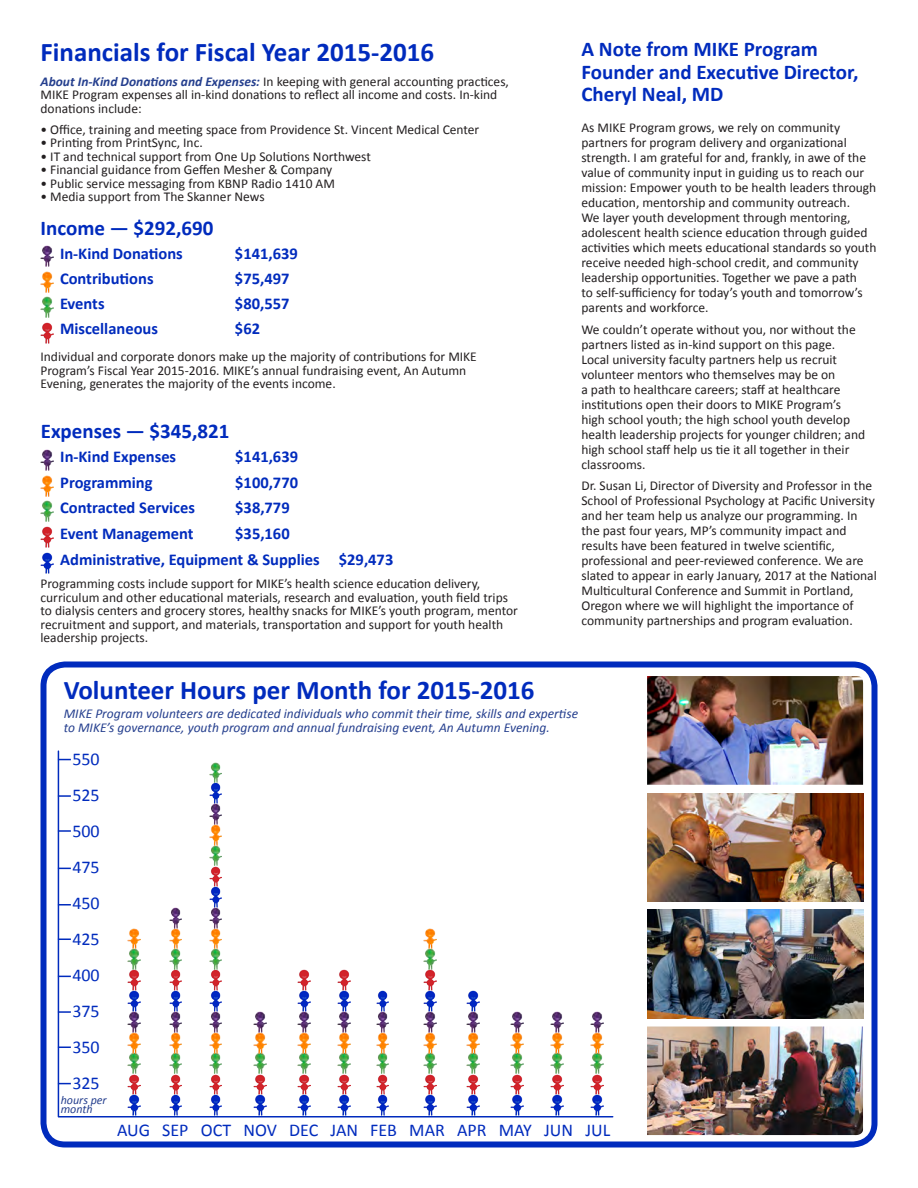
<style>
.page{position:relative;width:918px;height:1188px;background:#fff}
.page>*{position:absolute;margin:0;border:0;box-sizing:border-box;transform-origin:0 0}
.t1{font:700 27px "Calibri";color:#002bbd}
.t2{font:700 21px/22.5px "Calibri";color:#002bbd}
.t3{font:18px "Calibri";color:#002bbd}
.t4{font:700 16.5px "Calibri";color:#002bbd}
.No_Spacing{font:13.5px/15px "Calibri";color:#231f20}
.No_Spacing-2{font:italic 13.5px/13.5px "Calibri";color:#253f8e}
.No_Spacing-3{font:italic 12px/9px "Calibri";color:#253f8e}
.s1{font-weight:700;font-style:italic;color:#253f8e}
</style>
<div class="page">
<div style="left:41px;top:662px;width:836px;height:486px;border:6px solid #002bbd;border-radius:22px"></div>
<svg style="left:57px;top:750px;width:557px;height:368px"></svg>
<img style="left:647px;top:1027px;width:216px;height:108px">
<img style="left:647px;top:793px;width:216px;height:109px">
<img style="left:647px;top:910px;width:216px;height:108px">
<img style="left:647px;top:676px;width:216px;height:109px">
<img style="left:128px;top:928px;width:13px;height:188px">
<img style="left:169px;top:907px;width:13px;height:209px">
<img style="left:209px;top:762px;width:13px;height:354px">
<img style="left:254px;top:1012px;width:12px;height:104px">
<img style="left:298px;top:970px;width:13px;height:146px">
<img style="left:338px;top:970px;width:13px;height:146px">
<img style="left:376px;top:991px;width:13px;height:125px">
<img style="left:424px;top:928px;width:12px;height:188px">
<img style="left:466px;top:991px;width:13px;height:125px">
<img style="left:511px;top:1012px;width:13px;height:104px">
<img style="left:551px;top:1012px;width:12px;height:104px">
<img style="left:591px;top:1012px;width:12px;height:104px">
<img style="left:40px;top:527px;width:13px;height:20px">
<img style="left:40px;top:552px;width:13px;height:21px">
<img style="left:40px;top:501px;width:13px;height:20px">
<img style="left:40px;top:475px;width:13px;height:21px">
<img style="left:40px;top:450px;width:13px;height:21px">
<svg style="left:58px;top:795px;width:13px;height:2px"></svg>
<svg style="left:58px;top:759px;width:13px;height:1px"></svg>
<svg style="left:58px;top:830px;width:13px;height:2px"></svg>
<svg style="left:58px;top:868px;width:13px;height:1px"></svg>
<svg style="left:58px;top:904px;width:13px;height:2px"></svg>
<svg style="left:58px;top:939px;width:13px;height:1px"></svg>
<svg style="left:58px;top:976px;width:13px;height:1px"></svg>
<svg style="left:58px;top:1011px;width:13px;height:2px"></svg>
<svg style="left:58px;top:1047px;width:13px;height:1px"></svg>
<svg style="left:58px;top:1083px;width:13px;height:1px"></svg>
<img style="left:40px;top:322px;width:13px;height:21px">
<img style="left:40px;top:296px;width:13px;height:21px">
<img style="left:40px;top:271px;width:13px;height:21px">
<img style="left:40px;top:246px;width:13px;height:20px">
<p class="t1" style="left:40px;top:35px;width:395px">Financials for Fiscal Year 2015-2016</p>
<p class="No_Spacing" style="left:40px;top:75px;width:470px;line-height:13.5px"><span class="s1">About In-Kind Donations and Expenses:</span> In keeping with general accounting practices,<br>MIKE Program expenses all in-kind donations to reflect all income and costs. In-kind donations include:</p>
<p class="No_Spacing" style="left:40px;top:122px;width:440px">• Office, training and meeting space from Providence St. Vincent Medical Center</p>
<p class="No_Spacing" style="left:40px;top:135px;width:164px">• Printing from PrintSync, Inc.</p>
<p class="No_Spacing" style="left:40px;top:149px;width:332px">• IT and technical support from One Up Solutions Northwest</p>
<p class="No_Spacing" style="left:40px;top:162px;width:293px">• Financial guidance from Geffen Mesher &amp; Company</p>
<p class="No_Spacing" style="left:40px;top:176px;width:296px">• Public service messaging from KBNP Radio 1410 AM</p>
<p class="No_Spacing" style="left:40px;top:189px;width:226px">• Media support from The Skanner News</p>
<p class="t2" style="left:40px;top:217px;width:174px">Income — $292,690</p>
<p class="t4" style="left:60px;top:243px;width:124px">In-Kind Donations</p>
<p class="t4" style="left:60px;top:268px;width:95px">Contributions</p>
<p class="t4" style="left:60px;top:293px;width:46px">Events</p>
<p class="t4" style="left:60px;top:318px;width:100px">Miscellaneous</p>
<p class="t4" style="left:235px;top:243px;width:64px">$141,639</p>
<p class="t4" style="left:235px;top:268px;width:56px">$75,497</p>
<p class="t4" style="left:235px;top:293px;width:56px">$80,557</p>
<p class="t4" style="left:235px;top:318px;width:27px">$62</p>
<p class="No_Spacing" style="left:40px;top:350px;width:438px;line-height:13.5px">Individual and corporate donors make up the majority of contributions for MIKE<br>Program’s Fiscal Year 2015-2016. MIKE’s annual fundraising event, An Autumn<br>Evening, generates the majority of the events income.</p>
<p class="t2" style="left:41px;top:420px;width:190px">Expenses — $345,821</p>
<p class="t4" style="left:235px;top:446px;width:64px">$141,639</p>
<p class="t4" style="left:235px;top:472px;width:64px">$100,770</p>
<p class="t4" style="left:235px;top:497px;width:56px">$38,779</p>
<p class="t4" style="left:235px;top:523px;width:56px">$35,160</p>
<p class="t4" style="left:60px;top:446px;width:117px">In-Kind Expenses</p>
<p class="t4" style="left:60px;top:472px;width:94px">Programming</p>
<p class="t4" style="left:60px;top:497px;width:136px">Contracted Services</p>
<p class="t4" style="left:60px;top:523px;width:135px">Event Management</p>
<p class="t4" style="left:60px;top:549px;width:261px">Administrative, Equipment &amp; Supplies</p>
<p class="t4" style="left:339px;top:549px;width:56px">$29,473</p>
<p class="No_Spacing" style="left:40px;top:577px;width:479px;line-height:13.5px">Programming costs include support for MIKE’s health science education delivery, curriculum and other educational materials, research and evaluation, youth field trips to dialysis centers and grocery stores, healthy snacks for MIKE’s youth program, mentor recruitment and support, and materials, transportation and support for youth health leadership projects.</p>
<p class="t1" style="left:64px;top:673px;width:472px">Volunteer Hours per Month for 2015-2016</p>
<p class="t2" style="left:581px;top:38px;width:279px">A Note from MIKE Program<br>Founder and Executive Director,<br>Cheryl Neal, MD</p>
<p class="No_Spacing" style="left:581px;top:120px;width:297px">As MIKE Program grows, we rely on community partners for program delivery and organizational strength. I am grateful for and, frankly, in awe of the value of community input in guiding us to reach our mission: Empower youth to be health leaders through education, mentorship and community outreach.<br>We layer youth development through mentoring, adolescent health science education through guided activities which meets educational standards so youth receive needed high-school credit, and community leadership opportunities. Together we pave a path<br>to self-sufficiency for today’s youth and tomorrow’s parents and workforce.</p>
<p class="No_Spacing" style="left:581px;top:322px;width:285px">We couldn’t operate without you, nor without the partners listed as in-kind support on this page.<br>Local university faculty partners help us recruit volunteer mentors who themselves may be on<br>a path to healthcare careers; staff at healthcare institutions open their doors to MIKE Program’s high school youth; the high school youth develop health leadership projects for younger children; and high school staff help us tie it all together in their classrooms.</p>
<p class="No_Spacing" style="left:581px;top:479px;width:297px">Dr. Susan Li, Director of Diversity and Professor in the School of Professional Psychology at Pacific University and her team help us analyze our programming. In the past four years, MP’s community impact and results have been featured in twelve scientific, professional and peer-reviewed conference. We are slated to appear in early January, 2017 at the National Multicultural Conference and Summit in Portland, Oregon where we will highlight the importance of community partnerships and program evaluation.</p>
<p class="No_Spacing-2" style="left:64px;top:706px;width:516px">MIKE Program volunteers are dedicated individuals who commit their time, skills and expertise to MIKE’s governance, youth program and annual fundraising event, An Autumn Evening.</p>
<p class="t3" style="left:72px;top:747px;width:29px">550</p>
<p class="t3" style="left:72px;top:783px;width:29px">525</p>
<p class="t3" style="left:72px;top:819px;width:29px">500</p>
<p class="t3" style="left:72px;top:855px;width:29px">475</p>
<p class="t3" style="left:72px;top:891px;width:29px">450</p>
<p class="t3" style="left:72px;top:927px;width:29px">425</p>
<p class="t3" style="left:72px;top:963px;width:29px">400</p>
<p class="t3" style="left:72px;top:999px;width:29px">375</p>
<p class="t3" style="left:72px;top:1035px;width:29px">350</p>
<p class="t3" style="left:72px;top:1071px;width:29px">325</p>
<p class="No_Spacing-3" style="left:61px;top:1095px;width:48px">hours per month</p>
<p class="t3" style="left:117px;top:1119px;width:495px">AUG SEP OCT NOV DEC JAN FEB MAR APR MAY JUN JUL</p>
</div>
